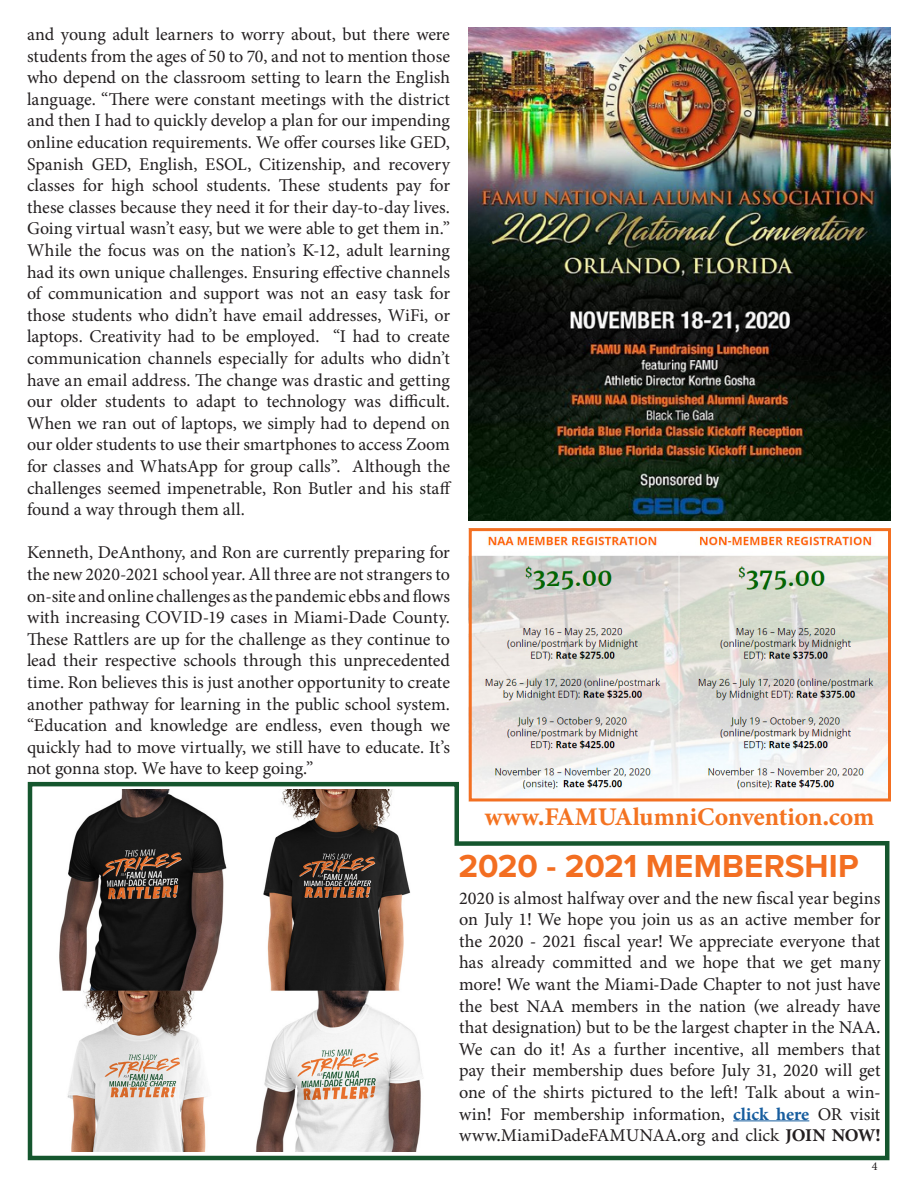
<style>
.page{position:relative;width:918px;height:1188px;background:#fff}
.page>*{position:absolute;margin:0;border:0;box-sizing:border-box;transform-origin:0 0}
.t1{font:700 33px "Proxima Nova";color:#f36e21}
.t2{font:25.5px "Minion Variable Concept";letter-spacing:.01em;color:#f47321}
.t3{font:18px/21.6px "Minion Pro";letter-spacing:-.01em;color:#231f20;text-align:justify}
.t4{font:18px/21.6px "Minion Variable Concept";color:#231f20;text-align:justify}
.t5{font:12px "Minion Pro";color:#231f20}
.s1{color:#175d9e}
</style>
<div class="page">
<img style="left:473px;top:536px;width:414px;height:244px">
<div style="left:469px;top:528px;width:422px;height:273px;border:3px solid #f36f21"></div>
<svg style="left:27px;top:780px;width:864px;height:381px"></svg>
<img style="left:38px;top:790px;width:401px;height:362px">
<img style="left:469px;top:27px;width:421px;height:494px">
<hr style="left:733px;top:1120px;width:76px;height:1px;background:#175d9e">
<p class="t3" style="left:27px;top:24px;width:426px">and young adult learners to worry about, but there were students from the ages of 50 to 70, and not to mention those who depend on the classroom setting to learn the English language. “There were constant meetings with the district and then I had to quickly develop a plan for our impending online education requirements. We offer courses like GED, Spanish GED, English, ESOL, Citizenship, and recovery classes for high school students. These students pay for these classes because they need it for their day-to-day lives.<br>Going virtual wasn’t easy, but we were able to get them in.” While the focus was on the nation’s K-12, adult learning had its own unique challenges. Ensuring effective channels of communication and support was not an easy task for those students who didn’t have email addresses, WiFi, or laptops. Creativity had to be employed. “I had to create communication channels especially for adults who didn’t have an email address. The change was drastic and getting our older students to adapt to technology was difficult.<br>When we ran out of laptops, we simply had to depend on our older students to use their smartphones to access Zoom for classes and WhatsApp for group calls”. Although the challenges seemed impenetrable, Ron Butler and his staff found a way through them all.</p>
<p class="t3" style="left:27px;top:542px;width:425px">Kenneth, DeAnthony, and Ron are currently preparing for the new 2020-2021 school year. All three are not strangers to on-site and online challenges as the pandemic ebbs and flows with increasing COVID-19 cases in Miami-Dade County.<br>These Rattlers are up for the challenge as they continue to lead their respective schools through this unprecedented time. Ron believes this is just another opportunity to create another pathway for learning in the public school system. “Education and knowledge are endless, even though we quickly had to move virtually, we still have to educate. It’s not gonna stop. We have to keep going.”</p>
<p class="t2" style="left:485px;top:799px;width:391px">www.FAMUAlumniConvention.com</p>
<p class="t1" style="left:459px;top:842px;width:402px">2020 - 2021 MEMBERSHIP</p>
<p class="t4" style="left:459px;top:887px;width:423px">2020 is almost halfway over and the new fiscal year begins on July 1! We hope you join us as an active member for the 2020 - 2021 fiscal year! We appreciate everyone that has already committed and we hope that we get many more! We want the Miami-Dade Chapter to not just have the best NAA members in the nation (we already have that designation) but to be the largest chapter in the NAA.<br>We can do it! As a further incentive, all members that pay their membership dues before July 31, 2020 will get one of the shirts pictured to the left! Talk about a win&shy;win! For membership information, <span class="s1">click here</span> OR visit www.MiamiDadeFAMUNAA.org and click JOIN NOW!</p>
<p class="t5" style="left:872px;top:1158px;width:7px">4</p>
</div>
